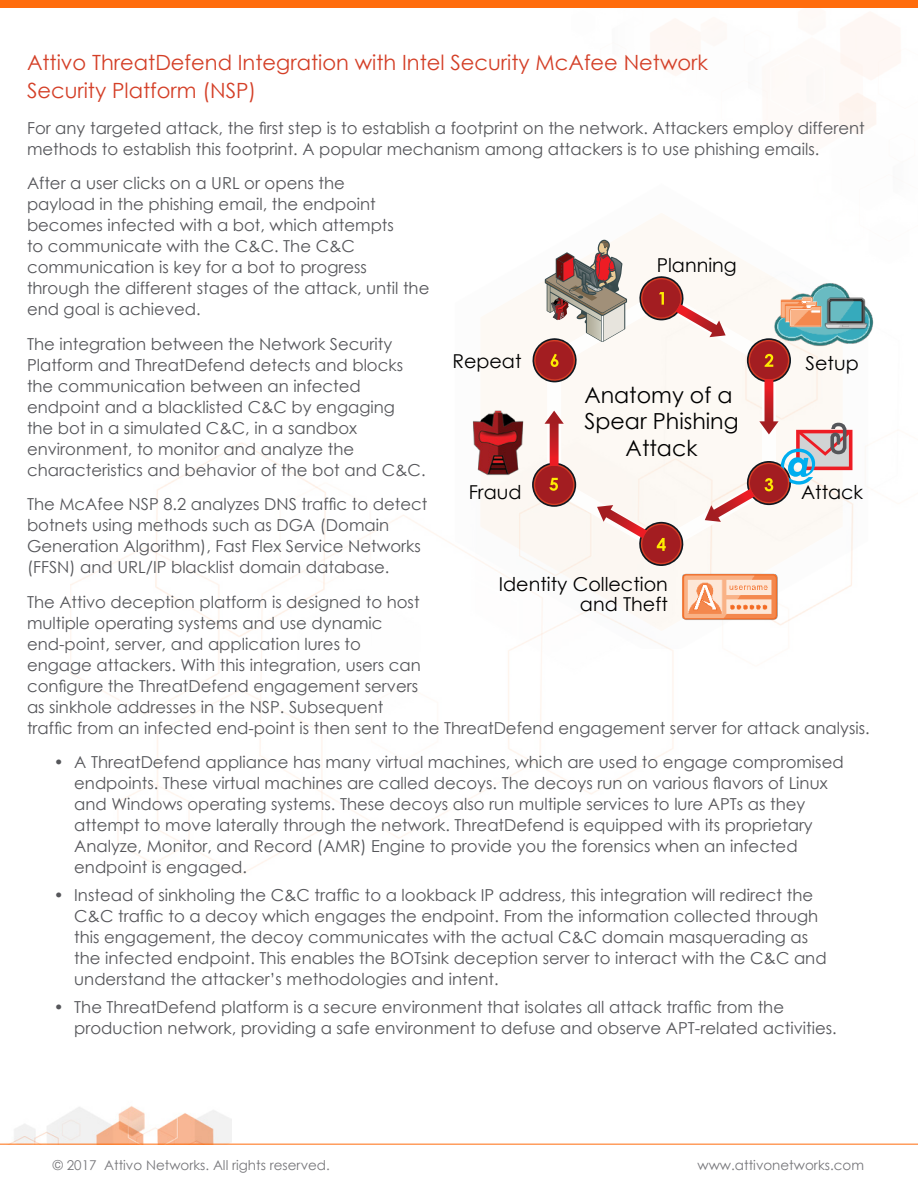
<style>
.page{position:relative;width:918px;height:1188px;background:#fff}
.page>*{position:absolute;margin:0;border:0;box-sizing:border-box;transform-origin:0 0}
.t1{font:22.05px/26.5px "Century Gothic";color:#000;text-align:center}
.t2{font:21px/28.5px "Century Gothic";color:#d43f27}
.t3{font:19.2px/19.6px "Century Gothic";color:#000;text-align:right}
.t4{font:16.5px/21px "Century Gothic";color:#55565a}
.t5{font:13.5px "Century Gothic";color:#77777b}
</style>
<div class="page">
<img style="left:70px;top:442px;width:604px;height:433px">
<img style="left:0;top:1106px;width:231px;height:38px">
<div style="left:0;top:0;width:918px;height:8px;background:#ff6c0c"></div>
<hr style="left:0;top:1144px;width:918px;height:1px;background:#ff6c0c">
<svg style="left:455px;top:185px;width:413px;height:464px"></svg>
<svg style="left:530px;top:240px;width:322px;height:326px"></svg>
<img style="left:757px;top:247px;width:117px;height:134px">
<img style="left:819px;top:286px;width:54px;height:54px">
<img style="left:465px;top:411px;width:65px;height:65px">
<img style="left:664px;top:553px;width:131px;height:86px">
<img style="left:777px;top:287px;width:48px;height:48px">
<p class="t2" style="left:27px;top:48px;width:683px">Attivo ThreatDefend Integration with Intel Security McAfee Network<br>Security Platform (NSP)</p>
<p class="t4" style="left:27px;top:117px;width:839px">For any targeted attack, the first step is to establish a footprint on the network. Attackers employ different methods to establish this footprint. A popular mechanism among attackers is to use phishing emails.</p>
<p class="t4" style="left:27px;top:172px;width:404px">After a user clicks on a URL or opens the<br>payload in the phishing email, the endpoint becomes infected with a bot, which attempts<br>to communicate with the C&amp;C. The C&amp;C communication is key for a bot to progress through the different stages of the attack, until the end goal is achieved.</p>
<p class="t4" style="left:27px;top:333px;width:400px">The integration between the Network Security Platform and ThreatDefend detects and blocks the communication between an infected endpoint and a blacklisted C&amp;C by engaging<br>the bot in a simulated C&amp;C, in a sandbox environment, to monitor and analyze the characteristics and behavior of the bot and C&amp;C.</p>
<p class="t4" style="left:27px;top:493px;width:402px">The McAfee NSP 8.2 analyzes DNS traffic to detect botnets using methods such as DGA (Domain Generation Algorithm), Fast Flex Service Networks (FFSN) and URL/IP blacklist domain database.</p>
<p class="t4" style="left:27px;top:591px;width:844px">The Attivo deception platform is designed to host<br>multiple operating systems and use dynamic<br>end-point, server, and application lures to<br>engage attackers. With this integration, users can<br>configure the ThreatDefend engagement servers<br>as sinkhole addresses in the NSP. Subsequent<br>traffic from an infected end-point is then sent to the ThreatDefend engagement server for attack analysis.</p>
<p class="t4" style="left:74px;top:751px;width:771px;text-indent:-20px">• A ThreatDefend appliance has many virtual machines, which are used to engage compromised endpoints. These virtual machines are called decoys. The decoys run on various flavors of Linux and Windows operating systems. These decoys also run multiple services to lure APTs as they attempt to move laterally through the network. ThreatDefend is equipped with its proprietary Analyze, Monitor, and Record (AMR) Engine to provide you the forensics when an infected endpoint is engaged.</p>
<p class="t4" style="left:74px;top:884px;width:754px;text-indent:-20px">• Instead of sinkholing the C&amp;C traffic to a lookback IP address, this integration will redirect the C&amp;C traffic to a decoy which engages the endpoint. From the information collected through this engagement, the decoy communicates with the actual C&amp;C domain masquerading as the infected endpoint. This enables the BOTsink deception server to interact with the C&amp;C and understand the attacker’s methodologies and intent.</p>
<p class="t4" style="left:74px;top:996px;width:764px;text-indent:-20px">• The ThreatDefend platform is a secure environment that isolates all attack traffic from the production network, providing a safe environment to defuse and observe APT-related activities.</p>
<p class="t3" style="left:657px;top:255px;width:81px">Planning</p>
<p class="t3" style="left:452px;top:351px;width:71px">Repeat</p>
<p class="t3" style="left:806px;top:353px;width:55px">Setup</p>
<h1 class="t1" style="left:584px;top:381px;width:156px">Anatomy of a<br>Spear Phishing<br>Attack</h1>
<p class="t3" style="left:801px;top:482px;width:64px">Attack</p>
<p class="t3" style="left:469px;top:482px;width:54px">Fraud</p>
<p class="t3" style="left:499px;top:574px;width:171px">Identity Collection and Theft</p>
<p class="t5" style="left:53px;top:1155px;width:279px">© 2017 Attivo Networks. All rights reserved.</p>
<p class="t5" style="left:698px;top:1155px;width:168px">www.attivonetworks.com</p>
</div>
